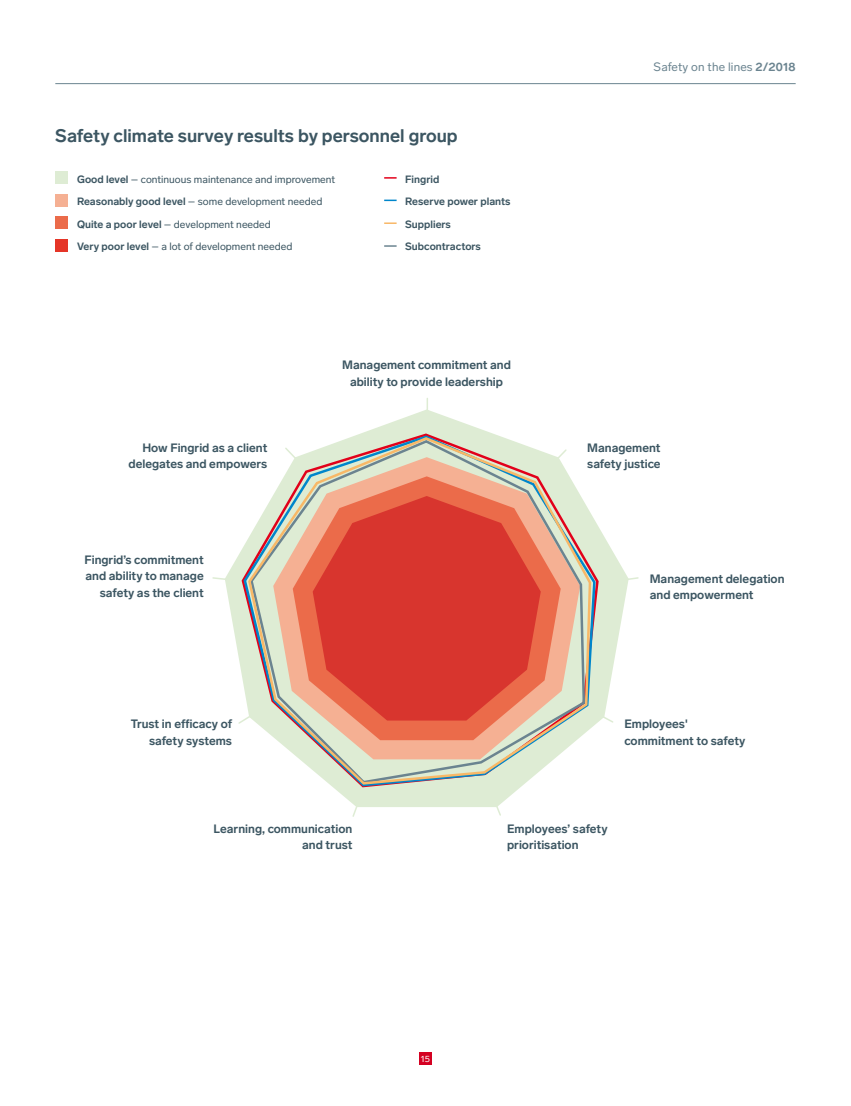
<style>
.page{position:relative;width:851px;height:1106px;background:#fff}
.page>*{position:absolute;margin:0;border:0;box-sizing:border-box;transform-origin:0 0}
.t1{font:700 18px "Lab Grotesque";color:#3c5662}
.t2{font:700 12px/16.5px "Lab Grotesque";color:#3c5662;text-align:right}
.t3{font:12px "Lab Grotesque";letter-spacing:.01em;color:#6b8490}
.t4{font:10.5px/22.5px "Lab Grotesque";color:#3c5662}
.t5{font:700 10.5px/22.5px "Lab Grotesque";color:#3c5662}
.t6{font:9px "Lab Grotesque";color:#fff}
.s1{font-weight:700}
</style>
<div class="page">
<hr style="left:55px;top:83px;width:740px;height:1px;background:#6b8490">
<div style="left:419px;top:1052px;width:13px;height:12px;background:#d40122"></div>
<div style="left:55px;top:171px;width:13px;height:13px;background:#deecd4"></div>
<div style="left:55px;top:194px;width:13px;height:13px;background:#f5b093"></div>
<div style="left:55px;top:216px;width:13px;height:13px;background:#eb6b4a"></div>
<div style="left:55px;top:239px;width:13px;height:13px;background:#e53527"></div>
<svg style="left:384px;top:177px;width:12px;height:2px"></svg>
<svg style="left:384px;top:200px;width:12px;height:1px"></svg>
<svg style="left:384px;top:222px;width:12px;height:2px"></svg>
<svg style="left:384px;top:245px;width:12px;height:2px"></svg>
<svg style="left:225px;top:410px;width:403px;height:397px"></svg>
<svg style="left:240px;top:431px;width:360px;height:357px"></svg>
<svg style="left:242px;top:437px;width:354px;height:350px"></svg>
<svg style="left:247px;top:435px;width:345px;height:351px;background:#de9382"></svg>
<svg style="left:237px;top:713px;width:16px;height:12px"></svg>
<svg style="left:351px;top:800px;width:9px;height:17px"></svg>
<svg style="left:492px;top:799px;width:10px;height:17px"></svg>
<svg style="left:597px;top:713px;width:17px;height:11px"></svg>
<svg style="left:621px;top:576px;width:18px;height:5px"></svg>
<svg style="left:553px;top:448px;width:15px;height:15px"></svg>
<svg style="left:426px;top:398px;width:2px;height:15px"></svg>
<svg style="left:284px;top:446px;width:14px;height:15px"></svg>
<svg style="left:212px;top:576px;width:17px;height:5px"></svg>
<h1 class="t1" style="left:55px;top:125px;width:404px">Safety climate survey results by personnel group</h1>
<p class="t4" style="left:77px;top:168px;width:259px"><span class="s1">Good level</span> – continuous maintenance and improvement <span class="s1">Reasonably good level</span> – some development needed <span class="s1">Quite a poor level</span> – development needed<br><span class="s1">Very poor level</span> – a lot of development needed</p>
<p class="t5" style="left:405px;top:168px;width:107px">Fingrid<br>Reserve power plants<br>Suppliers<br>Subcontractors</p>
<p class="t2" style="left:128px;top:439px;width:140px">How Fingrid as a client delegates and empowers</p>
<p class="t2" style="left:84px;top:551px;width:121px">Fingrid’s commitment and ability to manage safety as the client</p>
<p class="t2" style="left:131px;top:716px;width:103px">Trust in efficacy of safety systems</p>
<p class="t2" style="left:342px;top:357px;width:170px;text-align:center">Management commitment and ability to provide leadership</p>
<p class="t3" style="left:653px;top:59px;width:143px">Safety on the lines <span class="s1">2/2018</span></p>
<p class="t2" style="left:587px;top:439px;width:75px;text-align:left">Management safety justice</p>
<p class="t2" style="left:649px;top:570px;width:136px;text-align:left">Management delegation and empowerment</p>
<p class="t2" style="left:624px;top:716px;width:122px;text-align:left">Employees' commitment to safety</p>
<p class="t2" style="left:214px;top:820px;width:140px">Learning, communication and trust</p>
<p class="t2" style="left:507px;top:820px;width:102px;text-align:left">Employees’ safety prioritisation</p>
<p class="t6" style="left:421px;top:1053px;width:11px">15</p>
</div>
